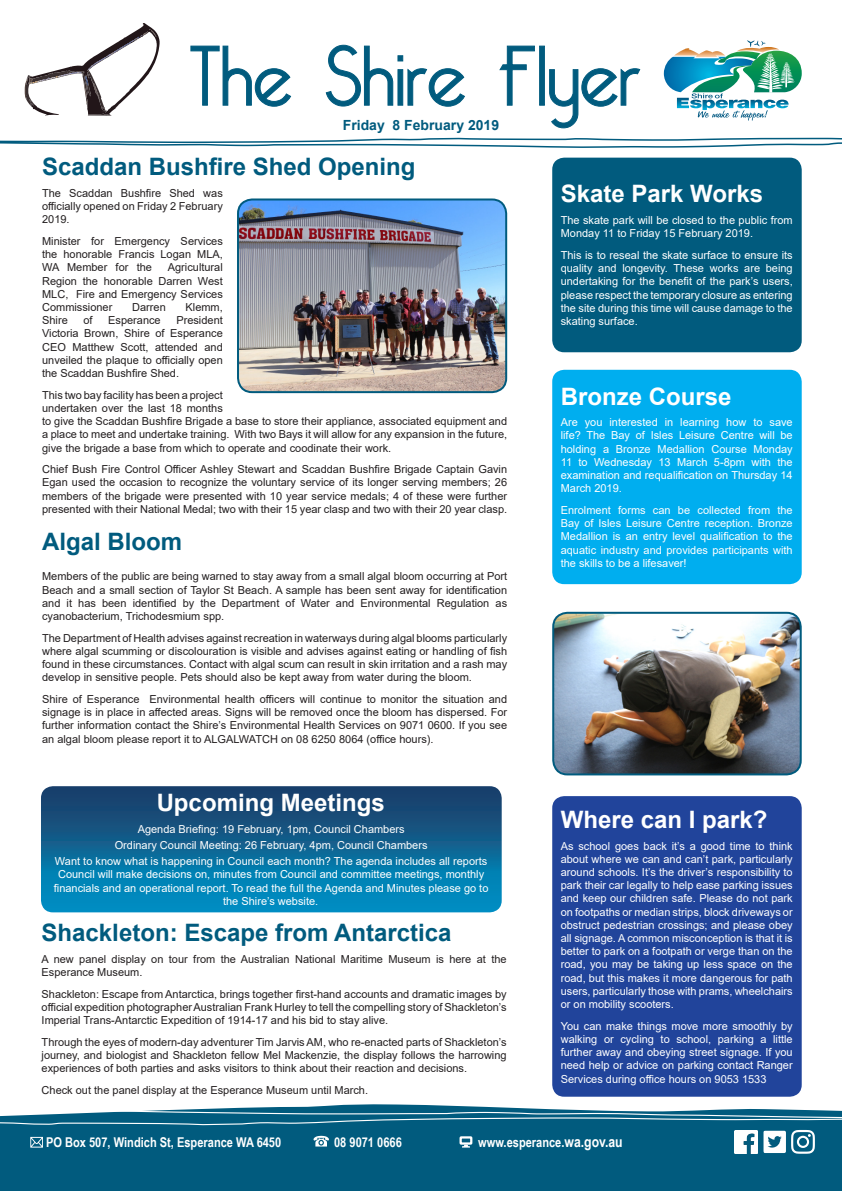
<style>
.page{position:relative;width:842px;height:1191px;background:#fff}
.page>*{position:absolute;margin:0;border:0;box-sizing:border-box;transform-origin:0 0}
.Heading_1{font:700 24px "Arial";color:#015b7e}
.Heading_1-2{font:700 24px "Arial";color:#fff}
.t1{font:700 14px "Arial";color:#015b7e}
.t2{font:700 13.5px "Arial Narrow";color:#fff}
.Body{font:11px/13.2px "Arial";color:#231f20;text-align:justify}
.Body-2{font:11px/13.2px "Arial";color:#fff;text-align:justify}
.s1{font-size:14.9px}
</style>
<div class="page">
<svg style="left:0;top:1104px;width:842px;height:87px;background:#156888"></svg>
<svg style="left:0;top:137px;width:842px;height:11px"></svg>
<svg style="left:191px;top:45px;width:449px;height:83px"></svg>
<svg style="left:25px;top:23px;width:135px;height:93px"></svg>
<svg style="left:663px;top:41px;width:139px;height:80px"></svg>
<svg style="left:0;top:1108px;width:842px;height:45px;background:#206f8d"></svg>
<svg style="left:41px;top:786px;width:461px;height:126px;background:#0d6796"></svg>
<div style="left:552px;top:796px;width:250px;height:300px;background:#21449b;border-radius:12px"></div>
<img style="left:553px;top:613px;width:248px;height:161px">
<div style="left:552px;top:612px;width:250px;height:163px;border:2px solid #015b7e;border-radius:14px"></div>
<img style="left:238px;top:201px;width:268px;height:191px">
<div style="left:237px;top:198px;width:270px;height:195px;border:2px solid #015b7e;border-radius:14px"></div>
<div style="left:552px;top:158px;width:250px;height:194px;background:#015b7e;border-radius:12px"></div>
<div style="left:552px;top:370px;width:250px;height:214px;background:#00aeef;border-radius:12px"></div>
<p class="t1" style="left:343px;top:115px;width:158px">Friday 8 February 2019</p>
<p class="Heading_1" style="left:42px;top:150px;width:375px">Scaddan Bushfire Shed Opening</p>
<p class="Body" style="left:42px;top:186px;width:182px">The Scaddan Bushfire Shed was officially opened on Friday 2 February 2019.</p>
<p class="Body" style="left:42px;top:234px;width:182px">Minister for Emergency Services the honorable Francis Logan MLA, WA Member for the</p>
<p class="Body" style="left:42px;top:261px;width:182px;text-indent:126px">Agricultural Region the honorable Darren West MLC, Fire and Emergency Services Commissioner</p>
<p class="Body" style="left:132px;top:300px;width:35px">Darren</p>
<p class="Body" style="left:186px;top:300px;width:39px">Klemm,</p>
<p class="Body" style="left:42px;top:314px;width:27px">Shire</p>
<p class="Body" style="left:83px;top:314px;width:11px">of</p>
<p class="Body" style="left:108px;top:314px;width:54px">Esperance</p>
<p class="Body" style="left:42px;top:314px;width:182px;text-indent:134px">President Victoria Brown, Shire of Esperance CEO Matthew Scott, attended and unveiled the plaque to officially open the Scaddan Bushfire Shed.</p>
<p class="Body" style="left:42px;top:388px;width:466px;text-align:left">This two bay facility has been a project<br>undertaken over the last 18 months<br>to give the Scaddan Bushfire Brigade a base to store their appliance, associated equipment and a place to meet and undertake training. With two Bays it will allow for any expansion in the future, give the brigade a base from which to operate and coodinate their work.</p>
<p class="Body" style="left:42px;top:463px;width:466px">Chief Bush Fire Control Officer Ashley Stewart and Scaddan Bushfire Brigade Captain Gavin Egan used the occasion to recognize the voluntary service of its longer serving members; 26 members of the brigade were presented with 10 year service medals; 4 of these were further presented with their National Medal; two with their 15 year clasp and two with their 20 year clasp.</p>
<p class="Heading_1" style="left:42px;top:525px;width:142px">Algal Bloom</p>
<p class="Body" style="left:42px;top:570px;width:466px">Members of the public are being warned to stay away from a small algal bloom occurring at Port Beach and a small section of Taylor St Beach. A sample has been sent away for identification and it has been identified by the Department of Water and Environmental Regulation as cyanobacterium, Trichodesmium spp.</p>
<p class="Body" style="left:42px;top:631px;width:466px">The Department of Health advises against recreation in waterways during algal blooms particularly where algal scumming or discolouration is visible and advises against eating or handling of fish found in these circumstances. Contact with algal scum can result in skin irritation and a rash may develop in sensitive people. Pets should also be kept away from water during the bloom.</p>
<p class="Body" style="left:42px;top:692px;width:467px">Shire of Esperance Environmental health officers will continue to monitor the situation and signage is in place in affected areas. Signs will be removed once the bloom has dispersed. For further information contact the Shire’s Environmental Health Services on 9071 0600. If you see an algal bloom please report it to ALGALWATCH on 08 6250 8064 (office hours).</p>
<p class="Heading_1-2" style="left:157px;top:786px;width:230px">Upcoming Meetings</p>
<p class="Body-2" style="left:138px;top:822px;width:268px">Agenda Briefing: 19 February, 1pm, Council Chambers</p>
<p class="Body-2" style="left:115px;top:838px;width:314px">Ordinary Council Meeting: 26 February, 4pm, Council Chambers</p>
<p class="Body-2" style="left:54px;top:854px;width:436px;text-align:center">Want to know what is happening in Council each month? The agenda includes all reports Council will make decisions on, minutes from Council and committee meetings, monthly financials and an operational report. To read the full the Agenda and Minutes please go to the Shire’s website.</p>
<p class="Heading_1" style="left:42px;top:916px;width:411px">Shackleton: Escape from Antarctica</p>
<p class="Body" style="left:42px;top:952px;width:466px">A new panel display on tour from the Australian National Maritime Museum is here at the<br>Esperance Museum.</p>
<p class="Body" style="left:42px;top:987px;width:467px">Shackleton: Escape from Antarctica, brings together first-hand accounts and dramatic images by official expedition photographer Australian Frank Hurley to tell the compelling story of Shackleton’s Imperial Trans-Antarctic Expedition of 1914-17 and his bid to stay alive.</p>
<p class="Body" style="left:42px;top:1035px;width:466px">Through the eyes of modern-day adventurer Tim Jarvis AM, who re-enacted parts of Shackleton’s journey, and biologist and Shackleton fellow Mel Mackenzie, the display follows the harrowing experiences of both parties and asks visitors to think about their reaction and decisions.</p>
<p class="Body" style="left:42px;top:1083px;width:328px">Check out the panel display at the Esperance Museum until March.</p>
<p class="Heading_1-2" style="left:561px;top:177px;width:204px">Skate Park Works</p>
<p class="Body-2" style="left:561px;top:213px;width:233px">The skate park will be closed to the public from<br>Monday 11 to Friday 15 February 2019.</p>
<p class="Body-2" style="left:561px;top:248px;width:233px">This is to reseal the skate surface to ensure its quality and longevity. These works are being undertaking for the benefit of the park’s users, please respect the temporary closure as entering the site during this time will cause damage to the skating surface.</p>
<p class="Heading_1-2" style="left:561px;top:379px;width:172px">Bronze Course</p>
<p class="Body-2" style="left:561px;top:416px;width:233px">Are you interested in learning how to save life? The Bay of Isles Leisure Centre will be holding a Bronze Medallion Course Monday 11 to Wednesday 13 March 5-8pm with the examination and requalification on Thursday 14<br>March 2019.</p>
<p class="Body-2" style="left:561px;top:503px;width:233px">Enrolment forms can be collected from the Bay of Isles Leisure Centre reception. Bronze Medallion is an entry level qualification to the aquatic industry and provides participants with the skills to be a lifesaver!</p>
<p class="Heading_1-2" style="left:561px;top:802px;width:208px">Where can I park?</p>
<p class="Body-2" style="left:561px;top:839px;width:233px">As school goes back it’s a good time to think about where we can and can’t park, particularly around schools. It’s the driver’s responsibility to park their car legally to help ease parking issues and keep our children safe. Please do not park on footpaths or median strips, block driveways or obstruct pedestrian crossings; and please obey all signage. A common misconception is that it is better to park on a footpath or verge than on the road, you may be taking up less space on the road, but this makes it more dangerous for path users, particularly those with prams, wheelchairs or on mobility scooters.</p>
<p class="Body-2" style="left:561px;top:1019px;width:233px">You can make things move more smoothly by walking or cycling to school, parking a little further away and obeying street signage. If you need help or advice on parking contact Ranger Services during office hours on 9053 1533</p>
<p class="t2" style="left:46px;top:1131px;width:237px">PO Box 507, Windich St, Esperance WA 6450</p>
<p class="t2" style="left:334px;top:1131px;width:69px">08 9071 0666</p>
<p class="t2" style="left:478px;top:1131px;width:146px">www.esperance.<span class="s1">wa.gov.au</span></p>
</div>
